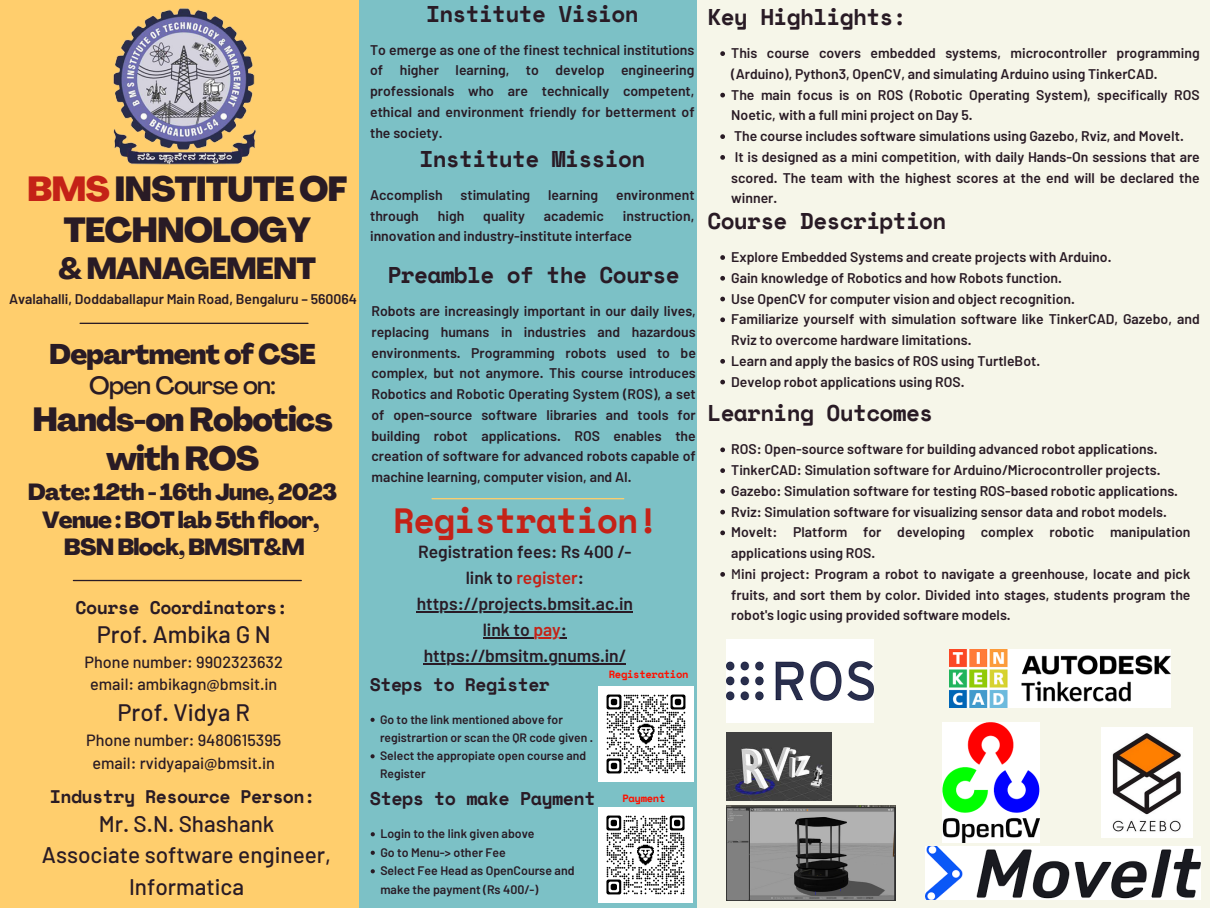
<style>
.page{position:relative;width:1210px;height:908px;background:#fff}
.page>*{position:absolute;margin:0;border:0;box-sizing:border-box;transform-origin:0 0}
.t1{font:700 35px "Space Mono";letter-spacing:-.03em;color:#c42217}
.t2{font:800 34.3px/40.9px "Agrandir";letter-spacing:-.03em;color:#291b25;text-align:center}
.t3{font:800 32.93px/39.4px "Agrandir";letter-spacing:-.03em;color:#291b25;text-align:center}
.t4{font:800 30.1px "Agrandir";letter-spacing:-.03em;color:#291b25}
.t5{font:800 28px "Agrandir";letter-spacing:-.03em;color:#291b25}
.t6{font:500 24.53px "Agrandir";letter-spacing:-.03em;color:#291b25}
.t7{font:500 23.8px "Barlow";color:#291b25}
.t8{font:800 23px "Agrandir";letter-spacing:-.03em;color:#291b25}
.t9{font:700 22.75px "Space Mono";letter-spacing:-.03em;color:#291b25}
.t10{font:500 22.54px/31.5px "Barlow";color:#291b25;text-align:center}
.t11{font:700 18.41px "Space Mono";letter-spacing:-.03em;color:#291b25}
.t12{font:700 18.2px "Space Mono";letter-spacing:-.03em;color:#291b25}
.t13{font:700 18.16px "Space Mono";letter-spacing:-.03em;color:#291b25}
.t14{font:600 17.5px "Barlow";color:#291b25}
.t15{font:600 17.5px "Barlow";color:#c42217}
.t16{font:500 16.24px "Barlow";color:#291b25}
.t17{font:600 14px/20.7px "Barlow";color:#291b25}
.t18{font:600 12.35px/18.5px "Barlow";color:#291b25}
.t19{font:600 12.14px/18.2px "Barlow";color:#291b25}
.t20{font:700 10.5px "Space Mono";letter-spacing:-.03em;color:#ff1000}
.s1{color:#c42217}
.s2{font-weight:500}
.s3{color:#291b25}
</style>
<div class="page">
<div style="left:0;top:0;width:1210px;height:907px;background:#f6f6e9"></div>
<div style="left:0;top:0;width:365px;height:907px;background:#ffce6d"></div>
<div style="left:359px;top:0;width:337px;height:907px;background:#7cc1c6"></div>
<hr style="left:73px;top:579px;width:228px;height:2px;background:#291b25">
<hr style="left:432px;top:498px;width:192px;height:1px;background:#ffce6d">
<hr style="left:80px;top:322px;width:228px;height:2px;background:#291b25">
<img style="left:726px;top:639px;width:148px;height:82px">
<img style="left:726px;top:732px;width:105px;height:68px">
<img style="left:1101px;top:727px;width:91px;height:109px">
<img style="left:942px;top:722px;width:97px;height:119px">
<img style="left:949px;top:649px;width:221px;height:58px">
<img style="left:926px;top:846px;width:274px;height:53px">
<img style="left:726px;top:805px;width:169px;height:95px">
<img style="left:113px;top:8px;width:143px;height:157px">
<hr style="left:417px;top:611px;width:216px;height:1px;background:#291b25">
<hr style="left:483px;top:637px;width:50px;height:1px;background:#291b25">
<svg style="left:533px;top:637px;width:34px;height:1px"></svg>
<hr style="left:424px;top:663px;width:202px;height:1px;background:#291b25">
<img style="left:598px;top:807px;width:95px;height:94px">
<svg style="left:720px;top:447px;width:5px;height:5px"></svg>
<svg style="left:720px;top:468px;width:5px;height:5px"></svg>
<svg style="left:720px;top:489px;width:5px;height:4px"></svg>
<svg style="left:720px;top:509px;width:5px;height:5px"></svg>
<svg style="left:720px;top:530px;width:5px;height:5px"></svg>
<svg style="left:720px;top:572px;width:5px;height:4px"></svg>
<svg style="left:720px;top:255px;width:5px;height:5px"></svg>
<svg style="left:720px;top:276px;width:5px;height:4px"></svg>
<svg style="left:720px;top:296px;width:5px;height:5px"></svg>
<svg style="left:720px;top:317px;width:5px;height:5px"></svg>
<svg style="left:720px;top:359px;width:5px;height:4px"></svg>
<svg style="left:720px;top:379px;width:5px;height:5px"></svg>
<svg style="left:720px;top:51px;width:5px;height:5px"></svg>
<svg style="left:720px;top:93px;width:5px;height:4px"></svg>
<svg style="left:720px;top:134px;width:5px;height:5px"></svg>
<svg style="left:720px;top:155px;width:5px;height:5px"></svg>
<svg style="left:371px;top:832px;width:4px;height:4px"></svg>
<svg style="left:371px;top:850px;width:4px;height:4px"></svg>
<svg style="left:371px;top:869px;width:4px;height:4px"></svg>
<img style="left:598px;top:686px;width:95px;height:94px">
<svg style="left:370px;top:717px;width:5px;height:4px"></svg>
<svg style="left:370px;top:754px;width:5px;height:4px"></svg>
<p class="t2" style="left:27px;top:172px;width:322px"><span class="s1">BMS</span> INSTITUTE OF<br>TECHNOLOGY</p>
<p class="t4" style="left:58px;top:257px;width:259px">&amp; MANAGEMENT</p>
<p class="t17" style="left:9px;top:288px;width:349px">Avalahalli, Doddaballapur Main Road, Bengaluru – 560064</p>
<p class="t5" style="left:49px;top:342px;width:268px">Department of CSE</p>
<p class="t6" style="left:89px;top:375px;width:188px">Open Course on:</p>
<p class="t3" style="left:32px;top:402px;width:302px">Hands-on Robotics with ROS</p>
<p class="t8" style="left:28px;top:483px;width:311px">Date: 12th - 16th June, 2023</p>
<p class="t8" style="left:42px;top:510px;width:279px">Venue : BOT lab 5th floor,</p>
<p class="t8" style="left:64px;top:538px;width:242px">BSN Block, BMSIT&amp;M</p>
<p class="t12" style="left:76px;top:593px;width:214px">Course Coordinators:</p>
<p class="t7" style="left:97px;top:618px;width:176px">Prof. Ambika G N</p>
<p class="t16" style="left:84px;top:651px;width:200px">Phone number: 9902323632</p>
<p class="t16" style="left:90px;top:673px;width:189px">email: ambikagn@bmsit.in</p>
<p class="t7" style="left:117px;top:697px;width:134px">Prof. Vidya R</p>
<p class="t16" style="left:86px;top:729px;width:197px">Phone number: 9480615395</p>
<p class="t16" style="left:92px;top:752px;width:184px">email: rvidyapai@bmsit.in</p>
<p class="t12" style="left:50px;top:782px;width:267px">Industry Resource Person:</p>
<p class="t10" style="left:99px;top:806px;width:177px">Mr. S.N. Shashank</p>
<p class="t10" style="left:42px;top:838px;width:291px">Associate software engineer,<br>Informatica</p>
<p class="t9" style="left:426px;top:-4px;width:214px">Institute Vision</p>
<p class="t17" style="left:370px;top:39px;width:326px;text-align:justify">To emerge as one of the finest technical institutions of higher learning, to develop engineering professionals who are technically competent, ethical and environment friendly for betterment of the society.</p>
<p class="t9" style="left:419px;top:142px;width:227px">Institute Mission</p>
<p class="t17" style="left:370px;top:184px;width:74px">Accomplish</p>
<p class="t17" style="left:460px;top:184px;width:71px">stimulating</p>
<p class="t17" style="left:548px;top:184px;width:52px">learning</p>
<p class="t17" style="left:616px;top:184px;width:80px">environment</p>
<p class="t17" style="left:370px;top:204px;width:50px">through</p>
<p class="t17" style="left:438px;top:204px;width:28px">high</p>
<p class="t17" style="left:483px;top:204px;width:43px">quality</p>
<p class="t17" style="left:544px;top:204px;width:61px">academic</p>
<p class="t9" style="left:707px;top:0;width:201px">Key Highlights:</p>
<p class="t17" style="left:731px;top:42px;width:470px">This course covers embedded systems, microcontroller programming (Arduino), Python3, OpenCV, and simulating Arduino using TinkerCAD.</p>
<p class="t17" style="left:731px;top:84px;width:470px">The main focus is on ROS (Robotic Operating System), specifically ROS<br>Noetic, with a full mini project on Day 5.</p>
<p class="t17" style="left:734px;top:125px;width:451px">The course includes software simulations using Gazebo, Rviz, and MoveIt.</p>
<p class="t17" style="left:731px;top:146px;width:470px;text-align:justify">It is designed as a mini competition, with daily Hands-On sessions that are scored. The team with the highest scores at the end will be declared the winner.</p>
<p class="t17" style="left:370px;top:204px;width:326px;text-indent:253px">instruction, innovation and industry-institute interface</p>
<p class="t9" style="left:707px;top:203px;width:240px">Course Description</p>
<p class="t17" style="left:731px;top:246px;width:382px">Explore Embedded Systems and create projects with Arduino.</p>
<p class="t17" style="left:731px;top:267px;width:332px">Gain knowledge of Robotics and how Robots function.</p>
<p class="t17" style="left:731px;top:287px;width:345px">Use OpenCV for computer vision and object recognition.</p>
<p class="t17" style="left:731px;top:308px;width:470px">Familiarize yourself with simulation software like TinkerCAD, Gazebo, and<br>Rviz to overcome hardware limitations.</p>
<p class="t17" style="left:731px;top:349px;width:310px">Learn and apply the basics of ROS using TurtleBot.</p>
<p class="t17" style="left:731px;top:370px;width:235px">Develop robot applications using ROS.</p>
<p class="t9" style="left:388px;top:258px;width:293px">Preamble of the Course</p>
<p class="t17" style="left:371px;top:300px;width:326px;text-align:justify">Robots are increasingly important in our daily lives, replacing humans in industries and hazardous environments. Programming robots used to be complex, but not anymore. This course introduces Robotics and Robotic Operating System (ROS), a set of open-source software libraries and tools for building robot applications. ROS enables the creation of software for advanced robots capable of machine learning, computer vision, and AI.</p>
<p class="t9" style="left:707px;top:396px;width:227px">Learning Outcomes</p>
<p class="t17" style="left:731px;top:438px;width:428px">ROS: Open-source software for building advanced robot applications.</p>
<p class="t17" style="left:731px;top:459px;width:431px">TinkerCAD: Simulation software for Arduino/Microcontroller projects.</p>
<p class="t17" style="left:731px;top:479px;width:448px">Gazebo: Simulation software for testing ROS-based robotic applications.</p>
<p class="t17" style="left:731px;top:500px;width:437px">Rviz: Simulation software for visualizing sensor data and robot models.</p>
<p class="t17" style="left:731px;top:521px;width:461px">MoveIt: Platform for developing complex robotic manipulation applications using ROS.</p>
<p class="t17" style="left:731px;top:562px;width:461px;text-align:justify"><span class="s2">M</span>ini project: Program a robot to navigate a greenhouse, locate and pick fruits, and sort them by color. Divided into stages, students program the robot's logic using provided software models.</p>
<p class="t1" style="left:393px;top:494px;width:267px">Registration!</p>
<p class="t14" style="left:418px;top:540px;width:215px">Registration fees: Rs 400 /-</p>
<p class="t15" style="left:466px;top:566px;width:120px"><span class="s3">link to</span> register<span class="s3">:</span></p>
<p class="t14" style="left:417px;top:592px;width:218px">https://projects.bmsit.ac.in</p>
<p class="t14" style="left:483px;top:618px;width:86px">link to <span class="s1">pay</span>:</p>
<p class="t14" style="left:424px;top:644px;width:204px">https://bmsitm.gnums.in/</p>
<p class="t13" style="left:370px;top:670px;width:182px">Steps to Register</p>
<p class="t19" style="left:380px;top:709px;width:215px">Go to the link mentioned above for registrartion or scan the QR code given .</p>
<p class="t19" style="left:380px;top:746px;width:208px">Select the appropiate open course and<br>Register</p>
<p class="t11" style="left:370px;top:783px;width:227px">Steps to make Payment</p>
<p class="t18" style="left:380px;top:823px;width:156px">Login to the link given above</p>
<p class="t18" style="left:380px;top:842px;width:127px">Go to Menu-&gt; other Fee</p>
<p class="t18" style="left:380px;top:860px;width:196px">Select Fee Head as OpenCourse and make the payment (Rs 400/-)</p>
<p class="t20" style="left:609px;top:666px;width:81px">Registeration</p>
<p class="t20" style="left:622px;top:789px;width:45px">Payment</p>
</div>
